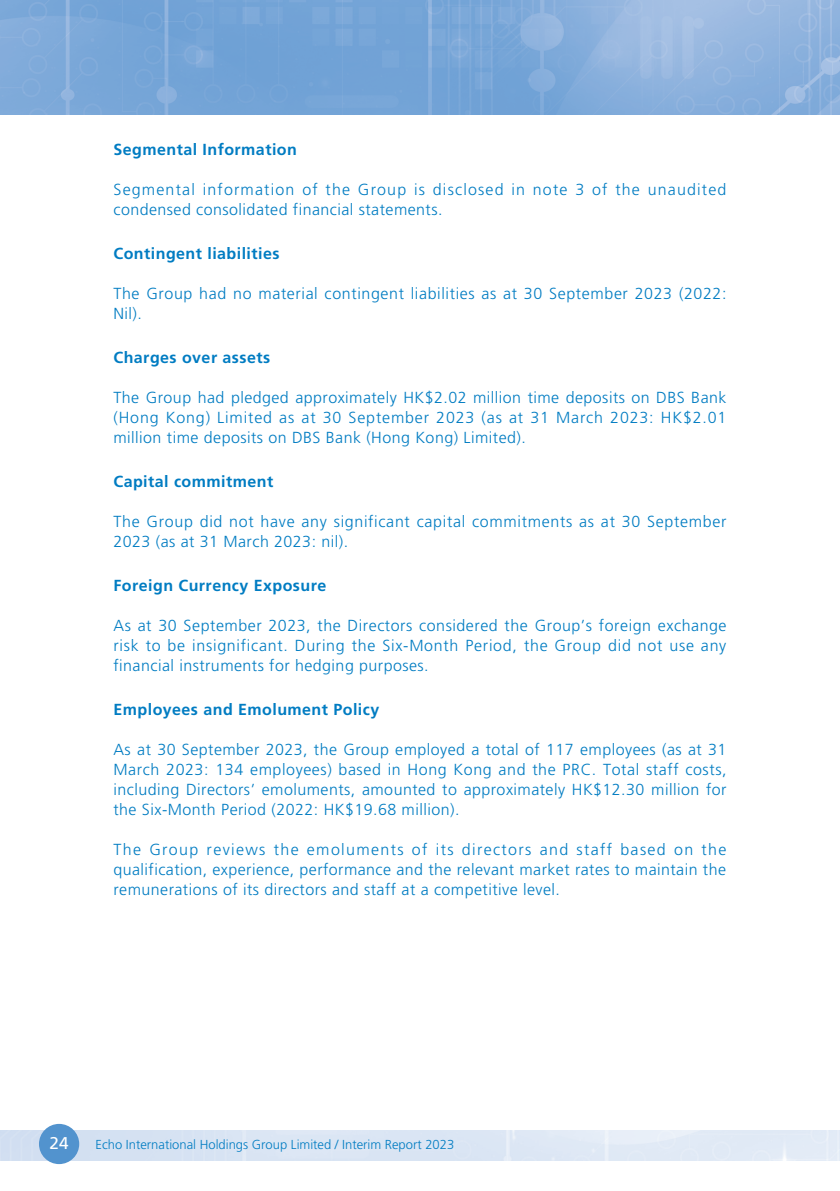
<style>
.page{position:relative;width:840px;height:1191px;background:#fff}
.page>*{position:absolute;margin:0;border:0;box-sizing:border-box;transform-origin:0 0}
.t1{font:17px "Frutiger LT Std";color:#fff}
._00_txt{font:300 16px/20px "Frutiger LT Std";letter-spacing:.03em;color:#007cc2;text-align:justify}
._02_H2{font:700 16px "Frutiger LT Std";letter-spacing:.03em;color:#007cc2}
._00_txt-2{font:300 16px/20px "Frutiger LT Std";letter-spacing:.075em;color:#007cc2}
.t2{font:300 13px "Frutiger LT Std";color:#007cc2}
</style>
<div class="page">
<img style="left:0;top:1130px;width:839px;height:30px">
<img style="left:0;top:0;width:839px;height:114px">
<div style="left:39px;top:1123px;width:40px;height:41px;background:#5293ce;border-radius:50%"></div>
<p class="_02_H2" style="left:113px;top:140px;width:185px">Segmental Information</p>
<p class="_00_txt-2" style="left:113px;top:180px;width:614px">Segmental information of the Group is disclosed in note 3 of the unaudited condensed consolidated financial statements.</p>
<p class="_02_H2" style="left:113px;top:244px;width:167px">Contingent liabilities</p>
<p class="_00_txt" style="left:113px;top:284px;width:614px">The Group had no material contingent liabilities as at 30 September 2023 (2022:<br>Nil).</p>
<p class="_02_H2" style="left:113px;top:348px;width:158px">Charges over assets</p>
<p class="_00_txt" style="left:113px;top:388px;width:614px">The Group had pledged approximately HK$2.02 million time deposits on DBS Bank (Hong Kong) Limited as at 30 September 2023 (as at 31 March 2023: HK$2.01 million time deposits on DBS Bank (Hong Kong) Limited).</p>
<p class="_02_H2" style="left:113px;top:472px;width:161px">Capital commitment</p>
<p class="_00_txt" style="left:113px;top:512px;width:614px">The Group did not have any significant capital commitments as at 30 September<br>2023 (as at 31 March 2023: nil).</p>
<p class="_02_H2" style="left:113px;top:576px;width:214px">Foreign Currency Exposure</p>
<p class="_00_txt" style="left:113px;top:616px;width:614px">As at 30 September 2023, the Directors considered the Group’s foreign exchange risk to be insignificant. During the Six-Month Period, the Group did not use any financial instruments for hedging purposes.</p>
<p class="_02_H2" style="left:113px;top:700px;width:267px">Employees and Emolument Policy</p>
<p class="_00_txt" style="left:113px;top:740px;width:614px">As at 30 September 2023, the Group employed a total of 117 employees (as at 31<br>March 2023: 134 employees) based in Hong Kong and the PRC. Total staff costs, including Directors’ emoluments, amounted to approximately HK$12.30 million for the Six-Month Period (2022: HK$19.68 million).</p>
<p class="_00_txt" style="left:113px;top:840px;width:614px">The Group reviews the emoluments of its directors and staff based on the qualification, experience, performance and the relevant market rates to maintain the remunerations of its directors and staff at a competitive level.</p>
<p class="t1" style="left:50px;top:1133px;width:20px">24</p>
<p class="t2" style="left:96px;top:1137px;width:360px">Echo International Holdings Group Limited / Interim Report 2023</p>
</div>
